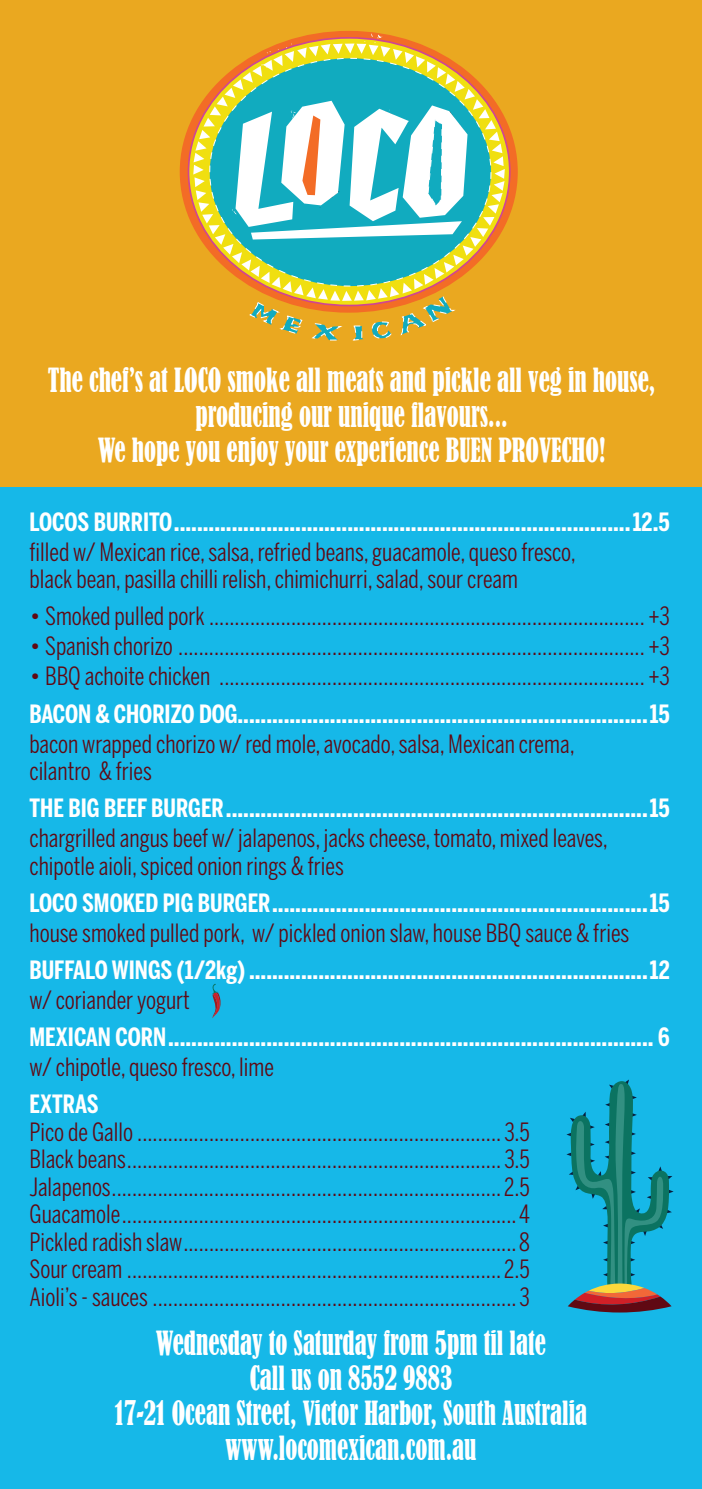
<style>
.page{position:relative;width:702px;height:1489px;background:#fff}
.page>*{position:absolute;margin:0;border:0;box-sizing:border-box;transform-origin:0 0}
.t1{font:condensed 31.25px/35px "Bernard";color:#fff;text-align:center;scale:.8 1}
.t2{font:25px/27.5px "Benton Sans Comp";color:#600913}
.t3{font:700 25px "Benton Sans Comp";color:#fff}
</style>
<div class="page">
<div style="left:0;top:0;width:702px;height:1488px;background:#eaa820"></div>
<div style="left:0;top:487px;width:702px;height:1001px;background:#16b8e8"></div>
<svg style="left:180px;top:31px;width:337px;height:195px"></svg>
<svg style="left:193px;top:33px;width:312px;height:308px"></svg>
<svg style="left:566px;top:1079px;width:107px;height:233px"></svg>
<svg style="left:212px;top:983px;width:9px;height:35px"></svg>
<p class="t1" style="left:48px;top:363px;width:761px">The chef’s at LOCO smoke all meats and pickle all veg in house, producing our unique flavours...<br>We hope you enjoy your experience BUEN PROVECHO!</p>
<p class="t3" style="left:29px;top:507px;width:641px">LOCOS BURRITO...............................................................................12.5</p>
<p class="t2" style="left:29px;top:538px;width:547px">filled w/ Mexican rice, salsa, refried beans, guacamole, queso fresco, black bean, pasilla chilli relish, chimichurri, salad, sour cream</p>
<p class="t2" style="left:29px;top:602px;width:642px">• Smoked pulled pork ..................................................................................... +3</p>
<p class="t2" style="left:29px;top:632px;width:642px">• Spanish chorizo ........................................................................................... +3</p>
<p class="t2" style="left:29px;top:662px;width:642px">• BBQ achoite chicken ................................................................................... +3</p>
<p class="t3" style="left:29px;top:699px;width:641px">BACON &amp; CHORIZO DOG.......................................................................15</p>
<p class="t2" style="left:29px;top:729px;width:546px">bacon wrapped chorizo w/ red mole, avocado, salsa, Mexican crema, cilantro &amp; fries</p>
<p class="t3" style="left:29px;top:793px;width:641px">THE BIG BEEF BURGER.........................................................................15</p>
<p class="t2" style="left:29px;top:824px;width:580px">chargrilled angus beef w/ jalapenos, jacks cheese, tomato, mixed leaves, chipotle aioli, spiced onion rings &amp; fries</p>
<p class="t3" style="left:29px;top:888px;width:641px">LOCO SMOKED PIG BURGER.................................................................15</p>
<p class="t2" style="left:29px;top:918px;width:601px">house smoked pulled pork, w/ pickled onion slaw, house BBQ sauce &amp; fries</p>
<p class="t3" style="left:29px;top:955px;width:642px">BUFFALO WINGS (1/2kg) .....................................................................12</p>
<p class="t2" style="left:29px;top:985px;width:162px">w/ coriander yogurt</p>
<p class="t3" style="left:29px;top:1022px;width:642px">MEXICAN CORN.................................................................................... 6</p>
<p class="t2" style="left:29px;top:1053px;width:246px">w/ chipotle, queso fresco, lime</p>
<p class="t3" style="left:29px;top:1089px;width:71px">EXTRAS</p>
<p class="t2" style="left:29px;top:1117px;width:502px;text-align:justify">Pico de Gallo ....................................................................... 3.5<br>Black beans......................................................................... 3.5<br>Jalapenos............................................................................ 2.5<br>Guacamole.............................................................................4<br>Pickled radish slaw.................................................................8<br>Sour cream ......................................................................... 2.5<br>Aioli’s - sauces .......................................................................3</p>
<p class="t1" style="left:115px;top:1325px;width:592px">Wednesday to Saturday from 5pm til late<br>Call us on 8552 9883<br>17-21 Ocean Street, Victor Harbor, South Australia www.locomexican.com.au</p>
</div>
